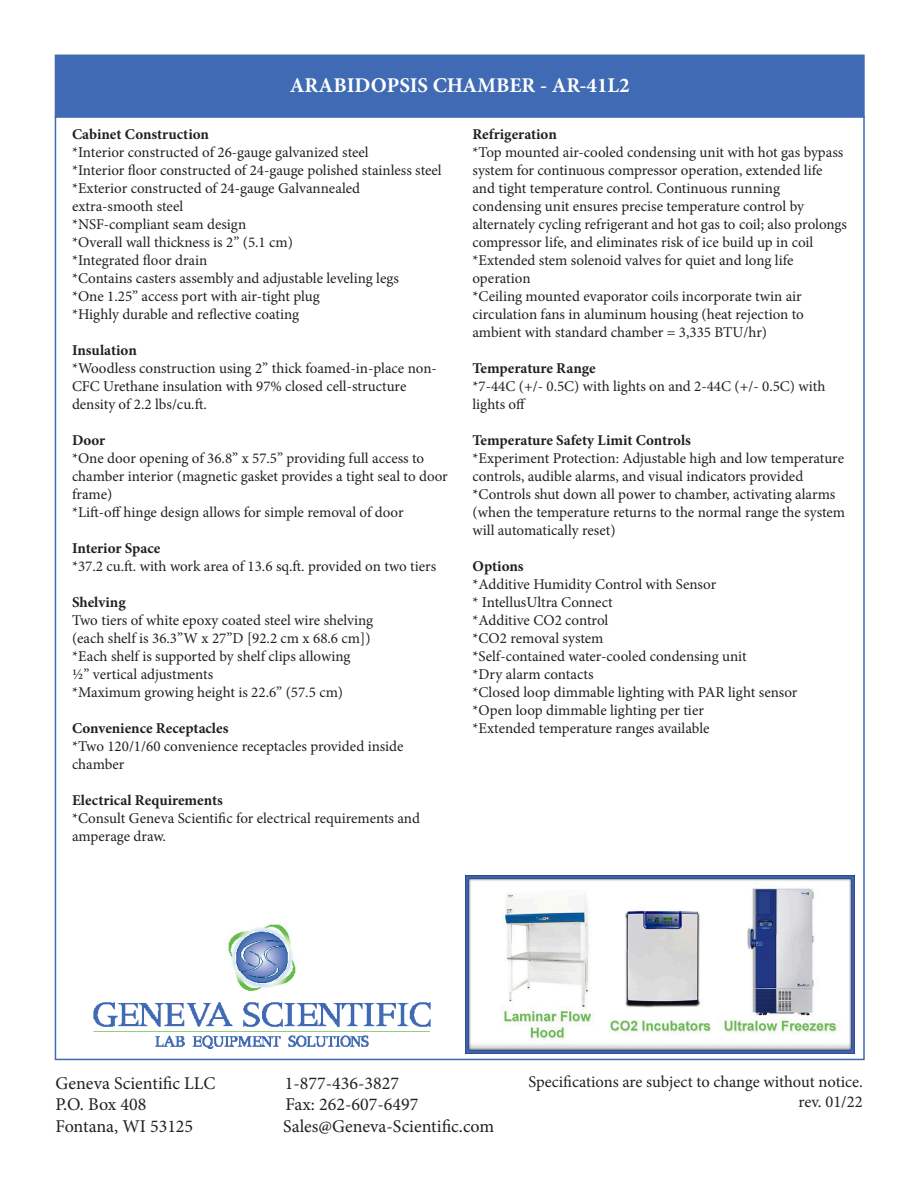
<style>
.page{position:relative;width:918px;height:1188px;background:#fff}
.page>*{position:absolute;margin:0;border:0;box-sizing:border-box;transform-origin:0 0}
.t1{font:700 21px "Minion Pro";color:#fff}
.t2{font:18px "Minion Pro";color:#231f20}
.t3{font:16.5px "Minion Pro";letter-spacing:-.005em;color:#231f20}
.t4{font:15px/18px "Minion Pro";color:#231f20}
.t5{font:700 15px "Minion Pro";color:#231f20}
</style>
<div class="page">
<div style="left:55px;top:55px;width:809px;height:62px;background:#406ab4"></div>
<div style="left:55px;top:55px;width:810px;height:63px;border:2px solid #406ab4"></div>
<img style="left:93px;top:924px;width:338px;height:124px">
<img style="left:466px;top:875px;width:389px;height:178px">
<p class="t1" style="left:290px;top:71px;width:342px">ARABIDOPSIS CHAMBER - AR-41L2</p>
<p class="t5" style="left:72px;top:123px;width:139px">Cabinet Construction</p>
<p class="t4" style="left:72px;top:143px;width:298px">*Interior constructed of 26-gauge galvanized steel</p>
<p class="t4" style="left:72px;top:161px;width:371px">*Interior floor constructed of 24-gauge polished stainless steel</p>
<p class="t4" style="left:72px;top:179px;width:290px">*Exterior constructed of 24-gauge Galvannealed</p>
<p class="t4" style="left:72px;top:197px;width:113px">extra-smooth steel</p>
<p class="t4" style="left:72px;top:215px;width:176px">*NSF-compliant seam design</p>
<p class="t4" style="left:72px;top:233px;width:223px">*Overall wall thickness is 2” (5.1 cm)</p>
<p class="t4" style="left:72px;top:251px;width:137px">*Integrated floor drain</p>
<p class="t4" style="left:72px;top:269px;width:328px">*Contains casters assembly and adjustable leveling legs</p>
<p class="t4" style="left:72px;top:287px;width:249px">*One 1.25” access port with air-tight plug</p>
<p class="t4" style="left:72px;top:305px;width:229px">*Highly durable and reflective coating</p>
<p class="t5" style="left:72px;top:339px;width:66px">Insulation</p>
<p class="t4" style="left:72px;top:359px;width:366px">*Woodless construction using 2” thick foamed-in-place non-<br>CFC Urethane insulation with 97% closed cell-structure</p>
<p class="t4" style="left:72px;top:395px;width:136px">density of 2.2 lbs/cu.ft.</p>
<p class="t5" style="left:72px;top:429px;width:35px">Door</p>
<p class="t4" style="left:72px;top:449px;width:377px">*One door opening of 36.8” x 57.5” providing full access to chamber interior (magnetic gasket provides a tight seal to door frame)</p>
<p class="t4" style="left:72px;top:503px;width:333px">*Lift-off hinge design allows for simple removal of door</p>
<p class="t5" style="left:72px;top:537px;width:90px">Interior Space</p>
<p class="t4" style="left:72px;top:557px;width:366px">*37.2 cu.ft. with work area of 13.6 sq.ft. provided on two tiers</p>
<p class="t5" style="left:72px;top:591px;width:55px">Shelving</p>
<p class="t4" style="left:72px;top:611px;width:303px">Two tiers of white epoxy coated steel wire shelving</p>
<p class="t4" style="left:72px;top:629px;width:300px">(each shelf is 36.3”W x 27”D [92.2 cm x 68.6 cm])</p>
<p class="t4" style="left:72px;top:647px;width:280px">*Each shelf is supported by shelf clips allowing</p>
<p class="t4" style="left:72px;top:665px;width:143px">½” vertical adjustments</p>
<p class="t4" style="left:72px;top:683px;width:273px">*Maximum growing height is 22.6” (57.5 cm)</p>
<p class="t5" style="left:72px;top:717px;width:158px">Convenience Receptacles</p>
<p class="t4" style="left:72px;top:737px;width:333px">*Two 120/1/60 convenience receptacles provided inside</p>
<p class="t4" style="left:72px;top:755px;width:54px">chamber</p>
<p class="t5" style="left:72px;top:789px;width:152px">Electrical Requirements</p>
<p class="t4" style="left:72px;top:809px;width:350px">*Consult Geneva Scientific for electrical requirements and amperage draw.</p>
<p class="t5" style="left:472px;top:123px;width:86px">Refrigeration</p>
<p class="t4" style="left:472px;top:143px;width:372px">*Top mounted air-cooled condensing unit with hot gas bypass</p>
<p class="t4" style="left:472px;top:161px;width:351px">system for continuous compressor operation, extended life</p>
<p class="t4" style="left:472px;top:179px;width:309px">and tight temperature control. Continuous running</p>
<p class="t4" style="left:472px;top:197px;width:333px">condensing unit ensures precise temperature control by</p>
<p class="t4" style="left:472px;top:215px;width:376px">alternately cycling refrigerant and hot gas to coil; also prolongs</p>
<p class="t4" style="left:472px;top:233px;width:342px">compressor life, and eliminates risk of ice build up in coil *Extended stem solenoid valves for quiet and long life</p>
<p class="t4" style="left:472px;top:269px;width:60px">operation</p>
<p class="t4" style="left:472px;top:287px;width:331px">*Ceiling mounted evaporator coils incorporate twin air</p>
<p class="t4" style="left:472px;top:305px;width:333px">circulation fans in aluminum housing (heat rejection to</p>
<p class="t4" style="left:472px;top:323px;width:296px">ambient with standard chamber = 3,335 BTU/hr)</p>
<p class="t5" style="left:472px;top:357px;width:125px">Temperature Range</p>
<p class="t4" style="left:472px;top:377px;width:354px">*7-44C (+/- 0.5C) with lights on and 2-44C (+/- 0.5C) with lights off</p>
<p class="t5" style="left:472px;top:429px;width:220px">Temperature Safety Limit Controls</p>
<p class="t4" style="left:472px;top:449px;width:373px">*Experiment Protection: Adjustable high and low temperature controls, audible alarms, and visual indicators provided</p>
<p class="t4" style="left:472px;top:485px;width:374px">*Controls shut down all power to chamber, activating alarms (when the temperature returns to the normal range the system will automatically reset)</p>
<p class="t5" style="left:472px;top:555px;width:53px">Options</p>
<p class="t4" style="left:472px;top:575px;width:245px">*Additive Humidity Control with Sensor</p>
<p class="t4" style="left:472px;top:593px;width:142px">* IntellusUltra Connect</p>
<p class="t4" style="left:472px;top:611px;width:137px">*Additive CO2 control</p>
<p class="t4" style="left:472px;top:629px;width:133px">*CO2 removal system</p>
<p class="t4" style="left:472px;top:647px;width:276px">*Self-contained water-cooled condensing unit</p>
<p class="t4" style="left:472px;top:665px;width:123px">*Dry alarm contacts</p>
<p class="t4" style="left:472px;top:683px;width:327px">*Closed loop dimmable lighting with PAR light sensor</p>
<p class="t4" style="left:472px;top:701px;width:233px">*Open loop dimmable lighting per tier</p>
<p class="t4" style="left:472px;top:719px;width:239px">*Extended temperature ranges available</p>
<p class="t2" style="left:56px;top:1071px;width:161px">Geneva Scientific LLC</p>
<p class="t2" style="left:285px;top:1071px;width:116px">1-877-436-3827</p>
<p class="t2" style="left:56px;top:1092px;width:92px">P.O. Box 408</p>
<p class="t2" style="left:285px;top:1092px;width:134px">Fax: 262-607-6497</p>
<p class="t2" style="left:56px;top:1114px;width:139px">Fontana, WI 53125</p>
<p class="t2" style="left:283px;top:1114px;width:213px">Sales@Geneva-Scientific.com</p>
<p class="t3" style="left:528px;top:1071px;width:336px">Specifications are subject to change without notice.</p>
<p class="t3" style="left:798px;top:1091px;width:66px">rev. 01/22</p>
</div>
